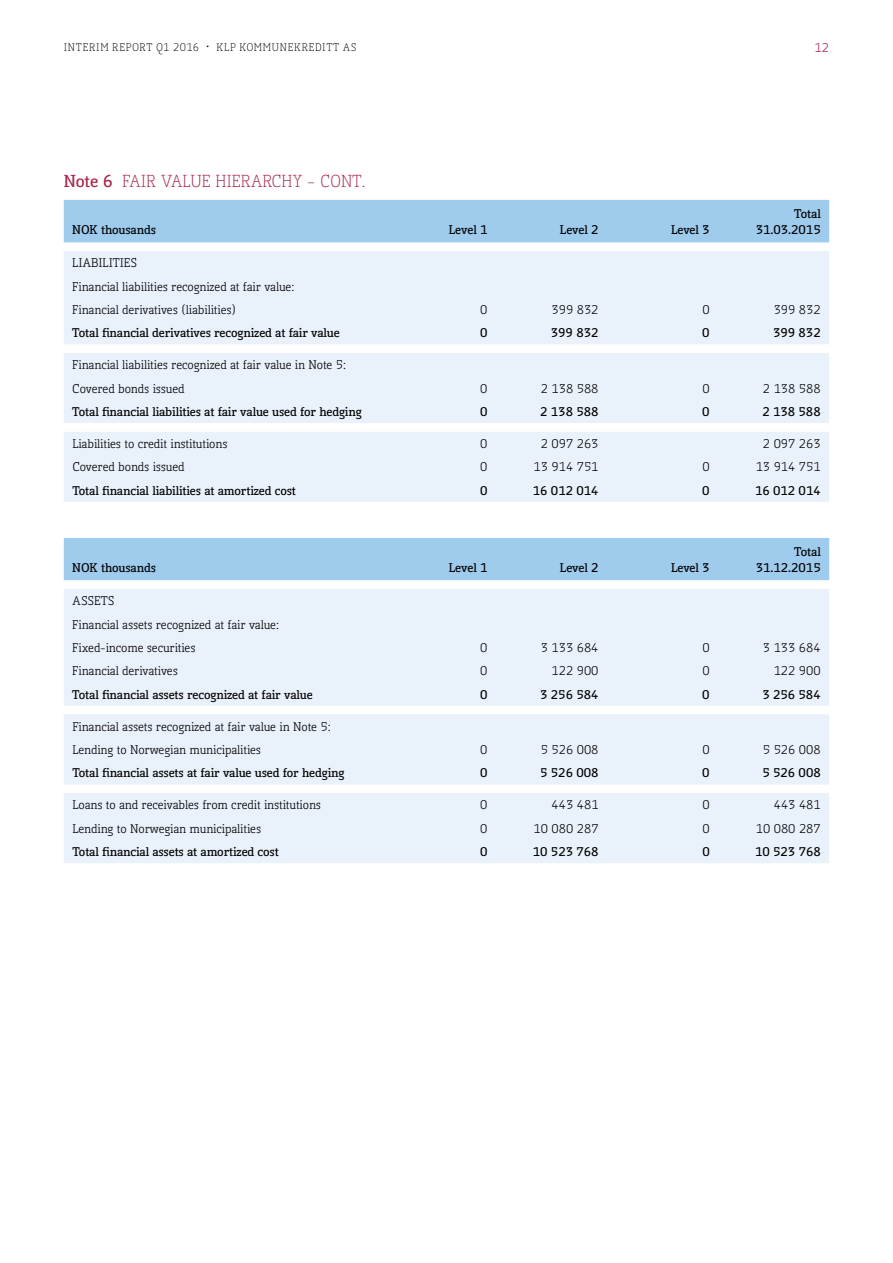
<style>
.page{position:relative;width:893px;height:1263px;background:#fff}
.page>*{position:absolute;margin:0;border:0;box-sizing:border-box;transform-origin:0 0}
.t1{font:300 16.5px "Kofi Pure Serif";color:#a92647}
.t2{font:12px/23.4px "Kofi Pure Serif";color:#000}
.t3{font:700 12px/15.8px "Kofi Pure Serif";color:#000;text-align:right}
.t4{font:12px "Kofi Pure Serif";color:#a7214d}
.t5{font:300 10.5px "Kofi Pure Serif";letter-spacing:.075em;color:#000}
.s1{font-weight:700}
</style>
<div class="page">
<div style="left:64px;top:538px;width:765px;height:42px;background:#9fcbed"></div>
<svg style="left:64px;top:580px;width:765px;height:1px"></svg>
<div style="left:64px;top:589px;width:765px;height:274px;background:#e9f1fa"></div>
<div style="left:64px;top:251px;width:765px;height:251px;background:#e9f1fa"></div>
<svg style="left:64px;top:344px;width:765px;height:88px;fill:#e9f1fa"></svg>
<div style="left:64px;top:200px;width:765px;height:42px;background:#9fcbed"></div>
<p class="t5" style="left:64px;top:40px;width:294px">INTERIM REPORT Q1 2016 • KLP KOMMUNEKREDITT AS</p>
<p class="t4" style="left:814px;top:40px;width:16px">12</p>
<h1 class="t1" style="left:64px;top:171px;width:303px"><span class="s1">Note 6</span> FAIR VALUE HIERARCHY - CONT.</h1>
<p class="t3" style="left:72px;top:221px;width:85px">NOK thousands</p>
<p class="t3" style="left:449px;top:221px;width:40px">Level 1</p>
<p class="t3" style="left:560px;top:221px;width:40px">Level 2</p>
<p class="t3" style="left:671px;top:221px;width:40px">Level 3</p>
<p class="t3" style="left:756px;top:206px;width:67px">Total<br>31.03.2015</p>
<p class="t2" style="left:72px;top:251px;width:224px">LIABILITIES<br>Financial liabilities recognized at fair value:<br>Financial derivatives (liabilities)</p>
<p class="t2" style="left:480px;top:298px;width:9px">0</p>
<p class="t2" style="left:551px;top:298px;width:49px">399 832</p>
<p class="t2" style="left:702px;top:298px;width:9px">0</p>
<p class="t2" style="left:774px;top:298px;width:49px">399 832</p>
<p class="t3" style="left:72px;top:325px;width:269px">Total financial derivatives recognized at fair value</p>
<p class="t3" style="left:480px;top:325px;width:9px">0</p>
<p class="t3" style="left:551px;top:325px;width:49px">399 832</p>
<p class="t3" style="left:702px;top:325px;width:9px">0</p>
<p class="t3" style="left:773px;top:325px;width:49px">399 832</p>
<p class="t2" style="left:72px;top:353px;width:275px">Financial liabilities recognized at fair value in Note 5:<br>Covered bonds issued</p>
<p class="t2" style="left:480px;top:377px;width:9px">0</p>
<p class="t2" style="left:541px;top:377px;width:59px">2 138 588</p>
<p class="t2" style="left:702px;top:377px;width:9px">0</p>
<p class="t2" style="left:763px;top:377px;width:59px">2 138 588</p>
<p class="t3" style="left:72px;top:404px;width:291px">Total financial liabilities at fair value used for hedging</p>
<p class="t3" style="left:480px;top:404px;width:9px">0</p>
<p class="t3" style="left:540px;top:404px;width:60px">2 138 588</p>
<p class="t3" style="left:702px;top:404px;width:9px">0</p>
<p class="t3" style="left:762px;top:404px;width:60px">2 138 588</p>
<p class="t2" style="left:72px;top:432px;width:157px">Liabilities to credit institutions</p>
<p class="t2" style="left:480px;top:432px;width:9px">0</p>
<p class="t2" style="left:541px;top:432px;width:59px">2 097 263</p>
<p class="t2" style="left:763px;top:432px;width:59px">2 097 263</p>
<p class="t2" style="left:72px;top:455px;width:114px">Covered bonds issued</p>
<p class="t2" style="left:480px;top:455px;width:9px">0</p>
<p class="t2" style="left:533px;top:455px;width:67px">13 914 751</p>
<p class="t2" style="left:702px;top:455px;width:9px">0</p>
<p class="t2" style="left:756px;top:455px;width:67px">13 914 751</p>
<p class="t3" style="left:72px;top:482px;width:225px">Total financial liabilities at amortized cost</p>
<p class="t3" style="left:480px;top:482px;width:9px">0</p>
<p class="t3" style="left:533px;top:482px;width:67px">16 012 014</p>
<p class="t3" style="left:702px;top:482px;width:9px">0</p>
<p class="t3" style="left:755px;top:482px;width:67px">16 012 014</p>
<p class="t3" style="left:72px;top:559px;width:85px">NOK thousands</p>
<p class="t3" style="left:449px;top:559px;width:40px">Level 1</p>
<p class="t3" style="left:560px;top:559px;width:40px">Level 2</p>
<p class="t3" style="left:671px;top:559px;width:40px">Level 3</p>
<p class="t3" style="left:756px;top:544px;width:67px">Total<br>31.12.2015</p>
<p class="t2" style="left:72px;top:589px;width:208px">ASSETS<br>Financial assets recognized at fair value:<br>Fixed-income securities</p>
<p class="t2" style="left:480px;top:636px;width:9px">0</p>
<p class="t2" style="left:541px;top:636px;width:59px">3 133 684</p>
<p class="t2" style="left:702px;top:636px;width:9px">0</p>
<p class="t2" style="left:763px;top:636px;width:59px">3 133 684</p>
<p class="t2" style="left:72px;top:660px;width:107px">Financial derivatives</p>
<p class="t2" style="left:480px;top:660px;width:9px">0</p>
<p class="t2" style="left:551px;top:660px;width:49px">122 900</p>
<p class="t2" style="left:702px;top:660px;width:9px">0</p>
<p class="t2" style="left:774px;top:660px;width:49px">122 900</p>
<p class="t3" style="left:72px;top:686px;width:242px">Total financial assets recognized at fair value</p>
<p class="t3" style="left:480px;top:686px;width:9px">0</p>
<p class="t3" style="left:540px;top:686px;width:60px">3 256 584</p>
<p class="t3" style="left:702px;top:686px;width:9px">0</p>
<p class="t3" style="left:762px;top:686px;width:60px">3 256 584</p>
<p class="t2" style="left:72px;top:715px;width:260px">Financial assets recognized at fair value in Note 5:<br>Lending to Norwegian municipalities</p>
<p class="t2" style="left:480px;top:738px;width:9px">0</p>
<p class="t2" style="left:541px;top:738px;width:59px">5 526 008</p>
<p class="t2" style="left:702px;top:738px;width:9px">0</p>
<p class="t2" style="left:763px;top:738px;width:59px">5 526 008</p>
<p class="t3" style="left:72px;top:765px;width:274px">Total financial assets at fair value used for hedging</p>
<p class="t3" style="left:480px;top:765px;width:9px">0</p>
<p class="t3" style="left:540px;top:765px;width:60px">5 526 008</p>
<p class="t3" style="left:702px;top:765px;width:9px">0</p>
<p class="t3" style="left:762px;top:765px;width:60px">5 526 008</p>
<p class="t2" style="left:72px;top:794px;width:250px">Loans to and receivables from credit institutions</p>
<p class="t2" style="left:480px;top:794px;width:9px">0</p>
<p class="t2" style="left:552px;top:794px;width:49px">443 481</p>
<p class="t2" style="left:702px;top:794px;width:9px">0</p>
<p class="t2" style="left:774px;top:794px;width:49px">443 481</p>
<p class="t2" style="left:72px;top:817px;width:190px">Lending to Norwegian municipalities</p>
<p class="t2" style="left:480px;top:817px;width:9px">0</p>
<p class="t2" style="left:534px;top:817px;width:67px">10 080 287</p>
<p class="t2" style="left:702px;top:817px;width:9px">0</p>
<p class="t2" style="left:756px;top:817px;width:67px">10 080 287</p>
<p class="t3" style="left:72px;top:844px;width:208px">Total financial assets at amortized cost</p>
<p class="t3" style="left:480px;top:844px;width:9px">0</p>
<p class="t3" style="left:533px;top:844px;width:67px">10 523 768</p>
<p class="t3" style="left:702px;top:844px;width:9px">0</p>
<p class="t3" style="left:755px;top:844px;width:67px">10 523 768</p>
</div>
